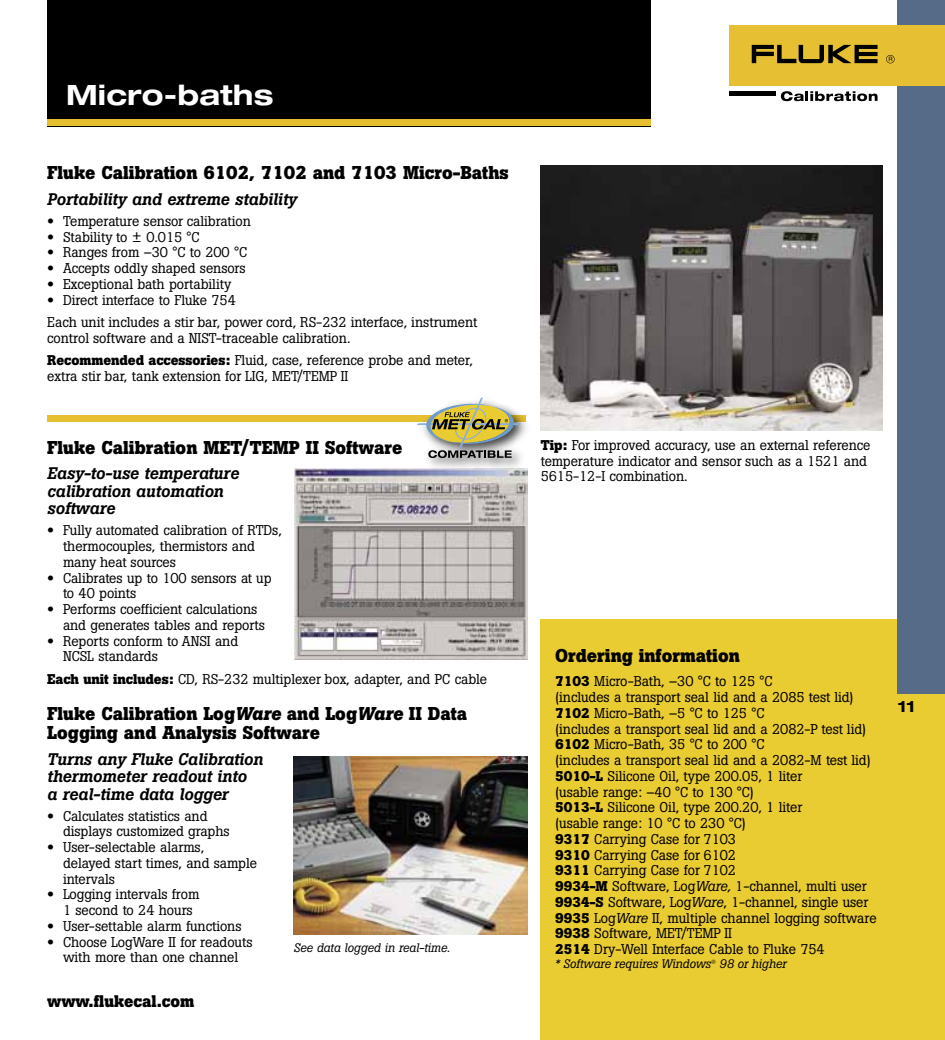
<style>
.page{position:relative;width:945px;height:1040px;background:#fff}
.page>*{position:absolute;margin:0;border:0;box-sizing:border-box;transform-origin:0 0}
.t1{font:700 expanded 28px "Helvetica Neue";letter-spacing:.005em;color:#fff}
.t2{font:700 18.38px/19.2px "Boton Pro";color:#000}
.t3{font:italic 500 16.62px/17.5px "Boton Pro";letter-spacing:-.005em;color:#000}
.t4{font:700 16.62px "Boton Pro";color:#000}
.t5{font:700 expanded 15.75px "Helvetica Neue";color:#000}
.t6{font:14px/15.8px "Boton Pro";letter-spacing:-.005em;color:#000}
.t7{font:italic 12.25px "Boton Pro";letter-spacing:-.005em;color:#000}
.s1{font-family:"Helvetica Neue LT Std";font-weight:700;font-stretch:expanded}
.s2{font-weight:700}
.s3{font-style:italic}
</style>
<div class="page">
<img style="left:294px;top:469px;width:233px;height:190px">
<div style="left:540px;top:620px;width:405px;height:420px;background:#e9cb32"></div>
<img style="left:541px;top:165px;width:341px;height:266px">
<div style="left:898px;top:0;width:47px;height:693px;background:#566b87"></div>
<div style="left:730px;top:26px;width:215px;height:60px;background:#e6c032"></div>
<svg style="left:752px;top:45px;width:126px;height:18px"></svg>
<svg style="left:886px;top:55px;width:9px;height:8px"></svg>
<div style="left:730px;top:91px;width:46px;height:5px;background:#000"></div>
<svg style="left:781px;top:91px;width:97px;height:10px"></svg>
<div style="left:47px;top:0;width:604px;height:126px;background:#000"></div>
<div style="left:48px;top:120px;width:603px;height:6px;background:#e6c031"></div>
<div style="left:48px;top:415px;width:478px;height:6px;background:#e6c031"></div>
<img style="left:294px;top:756px;width:234px;height:178px">
<div style="left:414px;top:394px;width:119px;height:77px;background:#000;opacity:.75"></div>
<svg style="left:417px;top:398px;width:103px;height:60px"></svg>
<h1 class="t1" style="left:66px;top:78px;width:209px">Micro-baths</h1>
<h2 class="t2" style="left:47px;top:163px;width:463px">Fluke Calibration 6102, 7102 and 7103 Micro-Baths</h2>
<p class="t3" style="left:47px;top:190px;width:251px">Portability and extreme stability</p>
<p class="t6" style="left:47px;top:213px;width:205px"><span class="s1">•</span> Temperature sensor calibration</p>
<p class="t6" style="left:47px;top:229px;width:154px"><span class="s1">•</span> Stability to ± 0.015 °C</p>
<p class="t6" style="left:47px;top:244px;width:201px"><span class="s1">•</span> Ranges from –30 °C to 200 °C</p>
<p class="t6" style="left:47px;top:260px;width:200px"><span class="s1">•</span> Accepts oddly shaped sensors</p>
<p class="t6" style="left:47px;top:276px;width:186px"><span class="s1">•</span> Exceptional bath portability</p>
<p class="t6" style="left:47px;top:288px;width:432px;line-height:22.8px"><span class="s1">•</span> Direct interface to Fluke 754<br>Each unit includes a stir bar, power cord, RS-232 interface, instrument</p>
<p class="t6" style="left:47px;top:327px;width:427px;line-height:22.1px">control software and a NIST-traceable calibration.<br><span class="s2">Recommended accessories:</span> Fluid, case, reference probe and meter,</p>
<p class="t6" style="left:47px;top:368px;width:303px">extra stir bar, tank extension for LIG, MET/TEMP II</p>
<h2 class="t2" style="left:47px;top:437px;width:357px">Fluke Calibration MET/TEMP II Software</h2>
<p class="t3" style="left:47px;top:464px;width:193px">Easy-to-use temperature calibration automation software</p>
<p class="t6" style="left:63px;top:522px;width:220px;text-indent:-16px"><span class="s1">•</span> Fully automated calibration of RTDs, thermocouples, thermistors and many heat sources</p>
<p class="t6" style="left:63px;top:570px;width:210px;text-indent:-16px"><span class="s1">•</span> Calibrates up to 100 sensors at up to 40 points</p>
<p class="t6" style="left:63px;top:601px;width:204px;text-indent:-16px"><span class="s1">•</span> Performs coefficient calculations and generates tables and reports</p>
<p class="t6" style="left:63px;top:633px;width:177px;text-indent:-16px"><span class="s1">•</span> Reports conform to ANSI and<br>NCSL standards</p>
<p class="t6" style="left:47px;top:671px;width:441px"><span class="s2">Each unit includes:</span> CD, RS-232 multiplexer box, adapter, and PC cable</p>
<h2 class="t2" style="left:47px;top:703px;width:422px">Fluke Calibration Log<span class="s3">Ware</span> and Log<span class="s3">Ware</span> II Data<br>Logging and Analysis Software</h2>
<p class="t3" style="left:47px;top:750px;width:217px">Turns any Fluke Calibration thermometer readout into<br>a real-time data logger</p>
<p class="t6" style="left:63px;top:808px;width:168px;text-indent:-16px"><span class="s1">•</span> Calculates statistics and displays customized graphs</p>
<p class="t6" style="left:63px;top:839px;width:196px;text-indent:-16px"><span class="s1">•</span> User-selectable alarms,<br>delayed start times, and sample intervals</p>
<p class="t6" style="left:63px;top:886px;width:138px;text-indent:-16px"><span class="s1">•</span> Logging intervals from<br>1 second to 24 hours</p>
<p class="t6" style="left:47px;top:918px;width:196px"><span class="s1">•</span> User-settable alarm functions</p>
<p class="t6" style="left:47px;top:934px;width:207px;text-align:center"><span class="s1">•</span> Choose LogWare II for readouts with more than one channel</p>
<p class="t7" style="left:294px;top:939px;width:158px">See data logged in real-time.</p>
<p class="t4" style="left:47px;top:990px;width:149px">www.flukecal.com</p>
<p class="t6" style="left:541px;top:437px;width:331px"><span class="s2">Tip:</span> For improved accuracy, use an external reference temperature indicator and sensor such as a 1521 and<br>5615-12-I combination.</p>
<h2 class="t2" style="left:555px;top:646px;width:186px">Ordering information</h2>
<p class="t6" style="left:555px;top:673px;width:323px"><span class="s2">7103</span> Micro-Bath, –30 °C to 125 °C<br>(includes a transport seal lid and a 2085 test lid)<br><span class="s2">7102</span> Micro-Bath, –5 °C to 125 °C<br>(includes a transport seal lid and a 2082-P test lid)<br><span class="s2">6102</span> Micro-Bath, 35 °C to 200 °C<br>(includes a transport seal lid and a 2082-M test lid)<br><span class="s2">5010-L</span> Silicone Oil, type 200.05, 1 liter<br>(usable range: –40 °C to 130 °C)<br><span class="s2">5013-L</span> Silicone Oil, type 200.20, 1 liter<br>(usable range: 10 °C to 230 °C)<br><span class="s2">9317</span> Carrying Case for 7103<br><span class="s2">9310</span> Carrying Case for 6102<br><span class="s2">9311</span> Carrying Case for 7102<br><span class="s2">9934-M</span> Software, Log<span class="s3">Ware,</span> 1-channel, multi user <span class="s2">9934-S</span> Software, Log<span class="s3">Ware</span>, 1-channel, single user <span class="s2">9935</span> Log<span class="s3">Ware</span> II, multiple channel logging software <span class="s2">9938</span> Software, MET/TEMP II<br><span class="s2">2514</span> Dry-Well Interface Cable to Fluke 754</p>
<p class="t7" style="left:555px;top:955px;width:233px">* Software requires Windows<sup>®</sup> 98 or higher</p>
<p class="t5" style="left:898px;top:696px;width:19px">11</p>
</div>
